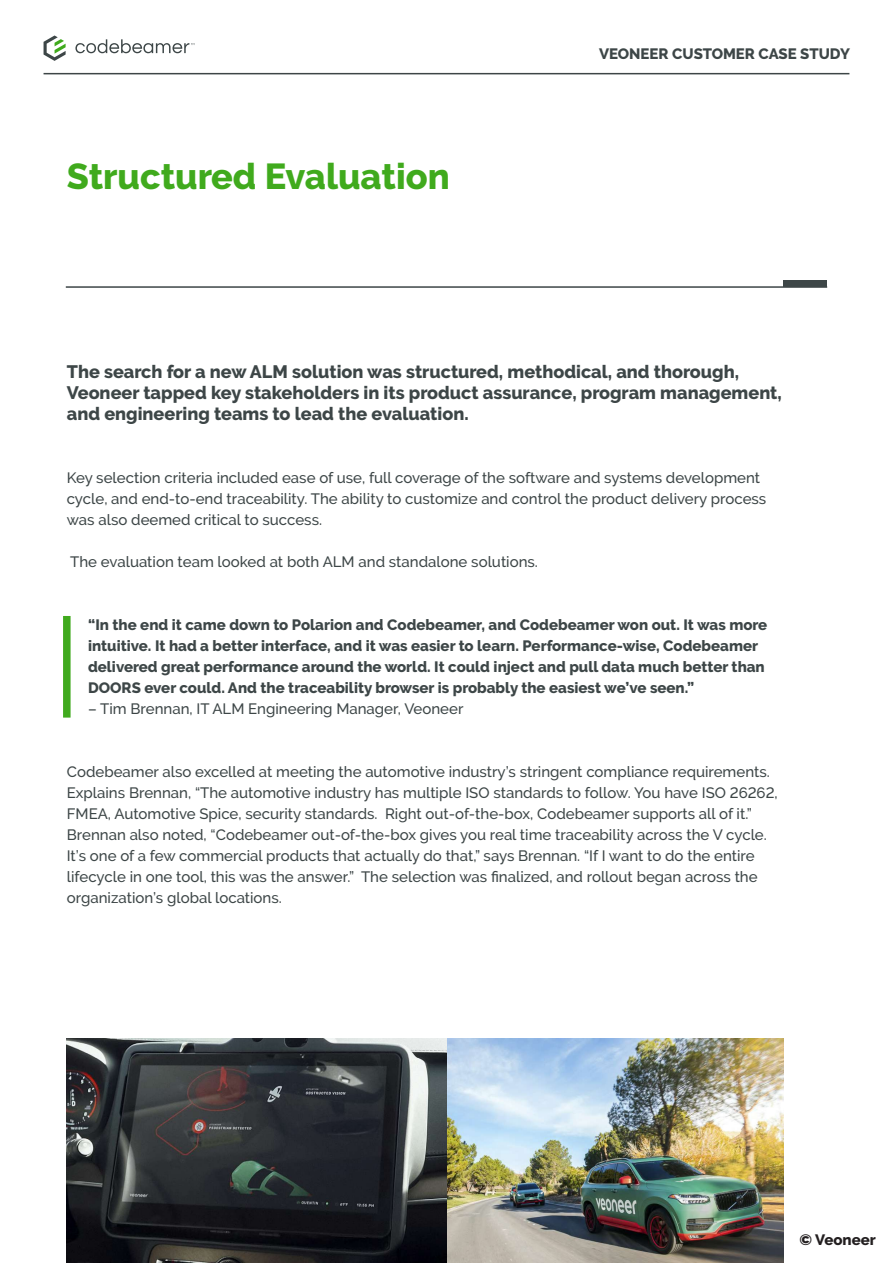
<style>
.page{position:relative;width:893px;height:1263px;background:#fff}
.page>*{position:absolute;margin:0;border:0;box-sizing:border-box;transform-origin:0 0}
.t1{font:800 36px "PTC Raleway";color:#40aa1d}
.t2{font:800 18px/21px "PTC Raleway";color:#3d4647}
.t3{font:500 15px/21px "PTC Raleway";color:#3d4647}
.t4{font:800 15px/21px "PTC Raleway";color:#3d4647}
.t5{font:800 15px "PTC Raleway";color:#231f20}
</style>
<div class="page">
<hr style="left:44px;top:73px;width:805px;height:1px;background:#3d4647">
<hr style="left:66px;top:286px;width:761px;height:2px;background:#3d4647">
<svg style="left:75px;top:39px;width:119px;height:14px"></svg>
<svg style="left:44px;top:36px;width:22px;height:25px"></svg>
<div style="left:784px;top:281px;width:43px;height:6px;background:#3d4647"></div>
<div style="left:63px;top:616px;width:8px;height:102px;background:#40aa1d"></div>
<img style="left:67px;top:1038px;width:717px;height:225px">
<h1 class="t1" style="left:67px;top:156px;width:384px">Structured Evaluation</h1>
<p class="t4" style="left:599px;top:44px;width:252px">VEONEER CUSTOMER CASE STUDY</p>
<p class="t2" style="left:67px;top:361px;width:717px">The search for a new ALM solution was structured, methodical, and thorough,<br>Veoneer tapped key stakeholders in its product assurance, program management, and engineering teams to lead the evaluation.</p>
<p class="t3" style="left:67px;top:467px;width:701px">Key selection criteria included ease of use, full coverage of the software and systems development cycle, and end-to-end traceability. The ability to customize and control the product delivery process was also deemed critical to success.</p>
<p class="t3" style="left:70px;top:551px;width:469px">The evaluation team looked at both ALM and standalone solutions.</p>
<p class="t4" style="left:88px;top:614px;width:681px">“In the end it came down to Polarion and Codebeamer, and Codebeamer won out. It was more intuitive. It had a better interface, and it was easier to learn. Performance-wise, Codebeamer delivered great performance around the world. It could inject and pull data much better than DOORS ever could. And the traceability browser is probably the easiest we’ve seen.”</p>
<p class="t3" style="left:88px;top:698px;width:377px">– Tim Brennan, IT ALM Engineering Manager, Veoneer</p>
<p class="t3" style="left:67px;top:761px;width:712px">Codebeamer also excelled at meeting the automotive industry’s stringent compliance requirements.<br>Explains Brennan, “The automotive industry has multiple ISO standards to follow. You have ISO 26262, FMEA, Automotive Spice, security standards. Right out-of-the-box, Codebeamer supports all of it.” Brennan also noted, “Codebeamer out-of-the-box gives you real time traceability across the V cycle.<br>It’s one of a few commercial products that actually do that,” says Brennan. “If I want to do the entire lifecycle in one tool, this was the answer.” The selection was finalized, and rollout began across the organization’s global locations.</p>
<p class="t5" style="left:799px;top:1231px;width:78px">© Veoneer</p>
</div>
